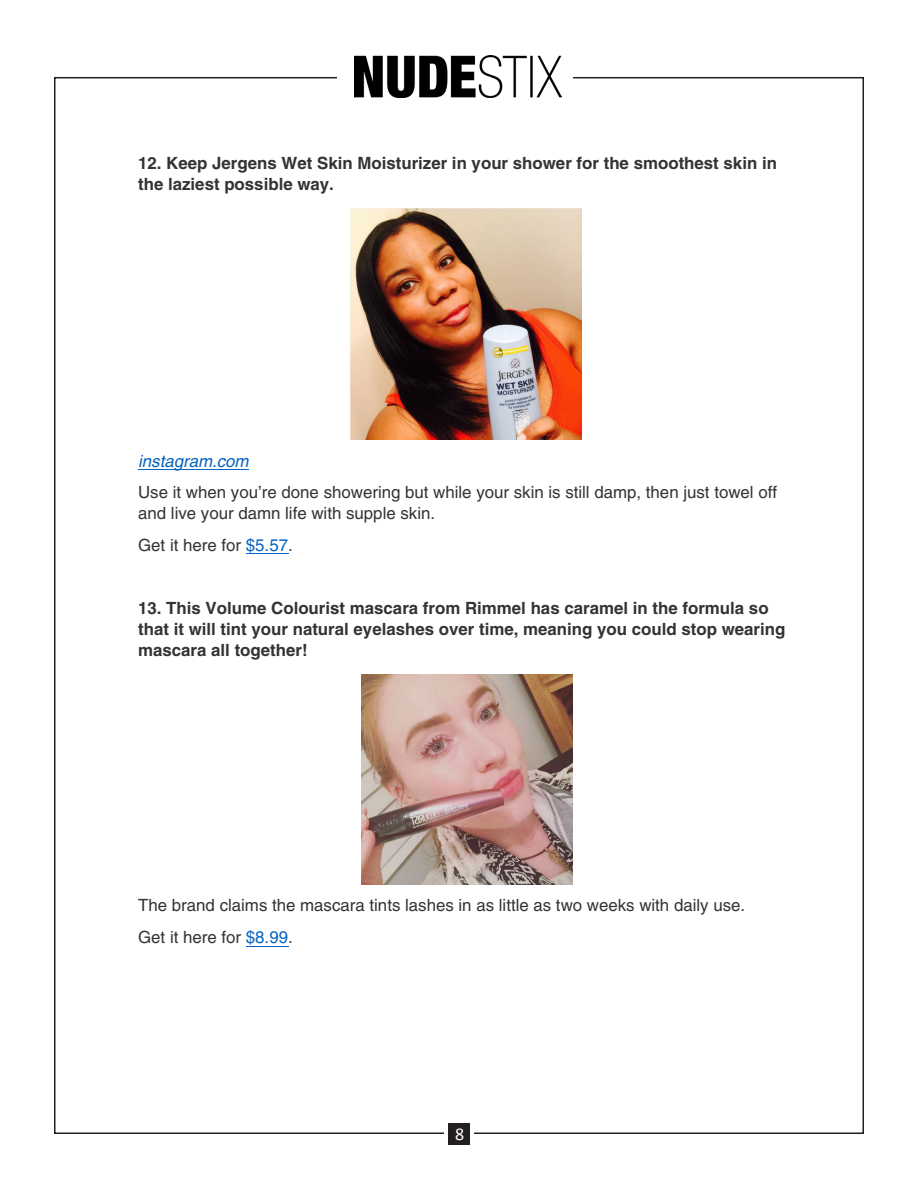
<style>
.page{position:relative;width:918px;height:1188px;background:#fff}
.page>*{position:absolute;margin:0;border:0;box-sizing:border-box;transform-origin:0 0}
.t1{font:18px "Calibri";color:#fff}
.t2{font:700 16.8px/21px "Helvetica";color:#333}
.t3{font:16.8px/31.3px "Helvetica";color:#333}
.s1{font-style:italic;color:#0563c1}
.s2{color:#0563c1}
</style>
<div class="page">
<img style="left:354px;top:56px;width:208px;height:42px">
<div style="left:448px;top:1123px;width:22px;height:22px;background:#231f20"></div>
<hr style="left:138px;top:470px;width:111px;height:1px;background:#0563c1">
<hr style="left:246px;top:554px;width:42px;height:1px;background:#0563c1">
<hr style="left:246px;top:946px;width:42px;height:1px;background:#0563c1">
<img style="left:351px;top:209px;width:231px;height:230px">
<img style="left:361px;top:674px;width:211px;height:211px">
<p class="t2" style="left:138px;top:152px;width:640px">12. Keep Jergens Wet Skin Moisturizer in your shower for the smoothest skin in the laziest possible way.</p>
<p class="t3" style="left:138px;top:445px;width:640px"><span class="s1">instagram.com<br></span>Use it when you’re done showering but while your skin is still damp, then just towel off</p>
<p class="t3" style="left:138px;top:498px;width:298px">and live your damn life with supple skin.<br>Get it here for <span class="s2">$5.57</span>.</p>
<p class="t2" style="left:138px;top:597px;width:649px">13. This Volume Colourist mascara from Rimmel has caramel in the formula so that it will tint your natural eyelashes over time, meaning you could stop wearing mascara all together!</p>
<p class="t3" style="left:138px;top:890px;width:609px">The brand claims the mascara tints lashes in as little as two weeks with daily use.<br>Get it here for <span class="s2">$8.99</span>.</p>
<p class="t1" style="left:455px;top:1123px;width:11px">8</p>
</div>
